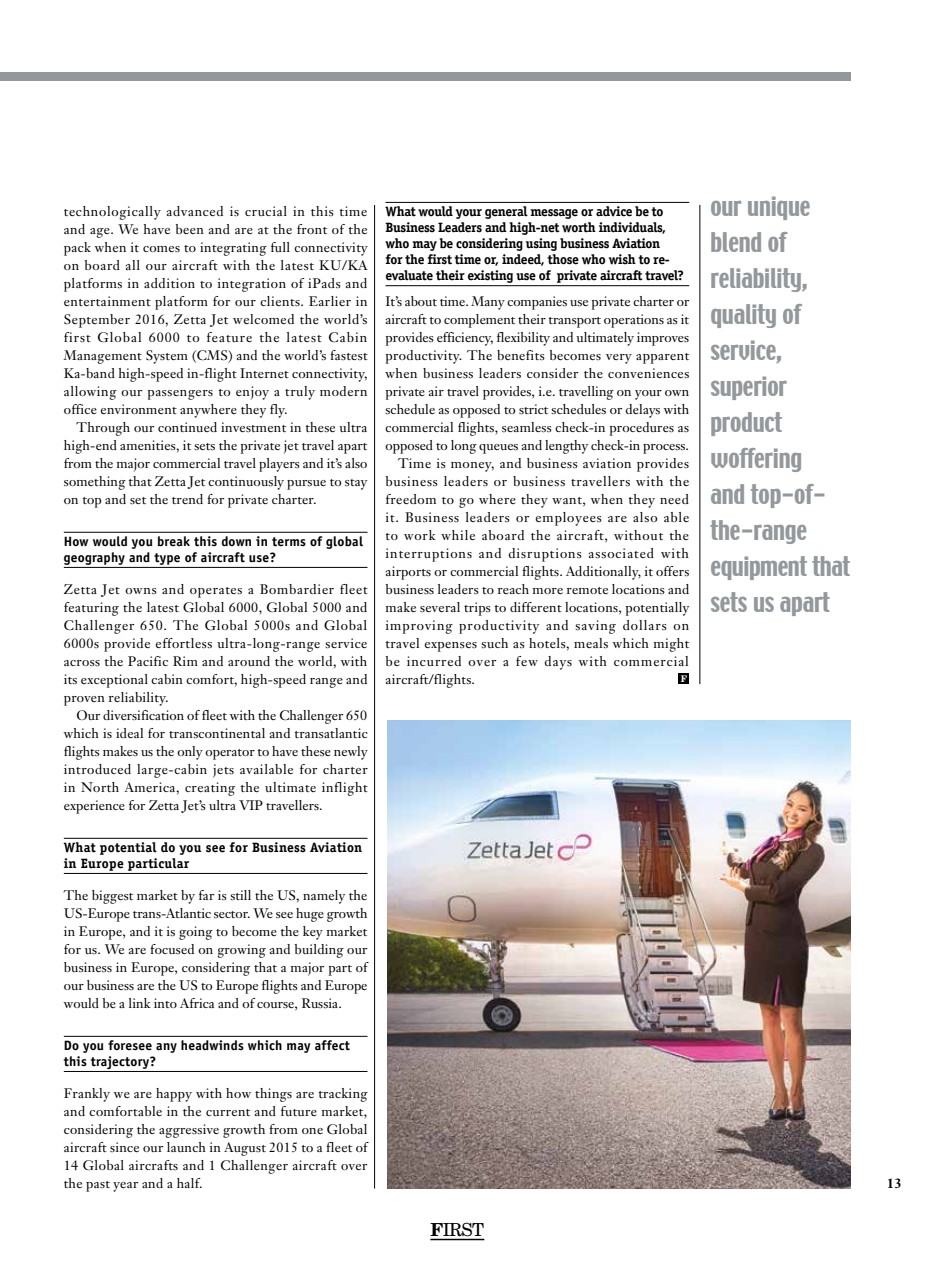
<style>
.page{position:relative;width:936px;height:1263px;background:#fff}
.page>*{position:absolute;margin:0;border:0;box-sizing:border-box;transform-origin:0 0}
.t1{font:24px/36px "Techno";letter-spacing:-.01em;color:#92989c}
.t2{font:18px "New Century Schlbk";color:#000}
.t3{font:13.5px/18px "Janson Text";letter-spacing:.02em;color:#000;text-align:justify}
.t4{font:700 13.5px/16px "Officina Serif";letter-spacing:-.025em;color:#000}
.t5{font:13.5px "Janson Text";color:#000}
.t6{font:700 13.5px/16px "Officina Sans";letter-spacing:.02em;color:#000}
.t7{font:13.5px "Janson Text";letter-spacing:.07em;color:#000}
.t8{font:13.5px "Janson Text";letter-spacing:.06em;color:#000}
.t9{font:13.5px "Janson Text";letter-spacing:.04em;color:#000}
.t10{font:700 13.5px/16px "Officina Serif";letter-spacing:.02em;color:#000}
.t11{font:13.5px "Janson Text";letter-spacing:.055em;color:#000}
.t12{font:700 13.5px "Janson Text";color:#000}
.t13{font:700 9px "New Century Schlbk";color:#fff}
.s1{font-weight:700}
</style>
<div class="page">
<div style="left:0;top:72px;width:850px;height:9px;background:#92989c"></div>
<hr style="left:374px;top:205px;width:1px;height:983px;background:#000">
<hr style="left:430px;top:1239px;width:54px;height:1px;background:#000">
<hr style="left:64px;top:532px;width:303px;height:1px;background:#000">
<hr style="left:64px;top:567px;width:303px;height:1px;background:#000">
<hr style="left:64px;top:838px;width:303px;height:1px;background:#000">
<hr style="left:64px;top:873px;width:303px;height:1px;background:#000">
<hr style="left:64px;top:1036px;width:303px;height:1px;background:#000">
<hr style="left:64px;top:1071px;width:303px;height:1px;background:#000">
<hr style="left:385px;top:202px;width:304px;height:1px;background:#000">
<hr style="left:385px;top:285px;width:304px;height:1px;background:#000">
<div style="left:678px;top:673px;width:11px;height:11px;background:#000"></div>
<img style="left:387px;top:720px;width:463px;height:468px">
<hr style="left:699px;top:205px;width:1px;height:479px;background:#000">
<p class="t3" style="left:64px;top:202px;width:305px">technologically advanced is crucial in this time and age. We have been and are at the front of the pack when it comes to integrating full connectivity on board all our aircraft with the latest KU/KA platforms in addition to integration of iPads and entertainment platform for our clients. Earlier in September 2016, Zetta Jet welcomed the world’s first Global 6000 to feature the latest Cabin Management System (CMS) and the world’s fastest Ka-band high-speed in-flight Internet connectivity, allowing our passengers to enjoy a truly modern office environment anywhere they fly.</p>
<p class="t3" style="left:64px;top:418px;width:305px;text-indent:13px">Through our continued investment in these ultra high-end amenities, it sets the private jet travel apart from the major commercial travel players and it’s also something that Zetta Jet continuously pursue to stay on top and set the trend for private charter.</p>
<p class="t6" style="left:64px;top:533px;width:301px">How would you break this down in terms of global geography and type of aircraft use?</p>
<p class="t3" style="left:64px;top:580px;width:305px">Zetta Jet owns and operates a Bombardier fleet featuring the latest Global 6000, Global 5000 and Challenger 650. The Global 5000s and Global 6000s provide effortless ultra-long-range service across the Pacific Rim and around the world, with its exceptional cabin comfort, high-speed range and proven reliability.</p>
<p class="t3" style="left:64px;top:706px;width:305px;text-indent:13px">Our diversification of fleet with the Challenger 650 which is ideal for transcontinental and transatlantic flights makes us the only operator to have these newly introduced large-cabin jets available for charter in North America, creating the ultimate inflight experience for Zetta Jet’s ultra VIP travellers.</p>
<p class="t10" style="left:64px;top:839px;width:300px">What potential do you see for Business Aviation in Europe particular</p>
<p class="t3" style="left:64px;top:886px;width:305px">The biggest market by far is still the US, namely the US-Europe trans-Atlantic sector. We see huge growth in Europe, and it is going to become the key market for us. We are focused on growing and building our business in Europe, considering that a major part of our business are the US to Europe flights and Europe would be a link into Africa and of course, Russia.</p>
<p class="t6" style="left:64px;top:1037px;width:288px">Do you foresee any headwinds which may affect this trajectory?</p>
<p class="t3" style="left:64px;top:1084px;width:305px">Frankly we are happy with how things are tracking and comfortable in the current and future market, considering the aggressive growth from one Global aircraft since our launch in August 2015 to a fleet of 14 Global aircrafts and 1 Challenger aircraft over the past year and a half.</p>
<p class="t4" style="left:385px;top:203px;width:300px">What would your general message or advice be to Business Leaders and high-net worth individuals, who may be considering using business Aviation<br>for the first time or, indeed, those who wish to re&shy;evaluate their existing use of private aircraft travel?</p>
<p class="t5" style="left:385px;top:293px;width:305px">It’s about time. Many companies use private charter or</p>
<p class="t5" style="left:385px;top:311px;width:305px">aircraft to complement their transport operations as it</p>
<p class="t5" style="left:385px;top:329px;width:305px">provides efficiency, flexibility and ultimately improves</p>
<p class="t3" style="left:385px;top:346px;width:305px">productivity. The benefits becomes very apparent</p>
<p class="t3" style="left:385px;top:364px;width:305px">when business leaders consider the conveniences</p>
<p class="t3" style="left:385px;top:382px;width:305px">private air travel provides, i.e. travelling on your own</p>
<p class="t3" style="left:385px;top:400px;width:305px">schedule as opposed to strict schedules or delays with</p>
<p class="t3" style="left:385px;top:418px;width:305px">commercial flights, seamless check-in procedures as</p>
<p class="t5" style="left:385px;top:437px;width:305px">opposed to long queues and lengthy check-in process.</p>
<p class="t9" style="left:398px;top:455px;width:292px">Time is money, and business aviation provides</p>
<p class="t11" style="left:385px;top:473px;width:305px">business leaders or business travellers with the</p>
<p class="t9" style="left:385px;top:491px;width:305px">freedom to go where they want, when they need</p>
<p class="t8" style="left:385px;top:509px;width:305px">it. Business leaders or employees are also able</p>
<p class="t8" style="left:385px;top:527px;width:305px">to work while aboard the aircraft, without the</p>
<p class="t7" style="left:385px;top:545px;width:305px">interruptions and disruptions associated with</p>
<p class="t3" style="left:385px;top:562px;width:305px">airports or commercial flights. Additionally, it offers</p>
<p class="t3" style="left:385px;top:580px;width:305px">business leaders to reach more remote locations and</p>
<p class="t3" style="left:385px;top:598px;width:305px">make several trips to different locations, potentially</p>
<p class="t7" style="left:385px;top:617px;width:305px">improving productivity and saving dollars on</p>
<p class="t3" style="left:385px;top:634px;width:305px">travel expenses such as hotels, meals which might</p>
<p class="t7" style="left:385px;top:653px;width:305px">be incurred over a few days with commercial</p>
<p class="t3" style="left:385px;top:670px;width:91px">aircraft/flights.</p>
<p class="t13" style="left:680px;top:673px;width:8px">F</p>
<h2 class="t2" style="left:430px;top:1218px;width:55px"><span class="s1">F</span>IRST</h2>
<h1 class="t1" style="left:710px;top:189px;width:141px">our unique blend of reliability, quality of service, superior product woffering<br>and top-of&shy;the-range equipment that sets us apart</h1>
<p class="t12" style="left:886px;top:1174px;width:17px">13</p>
</div>
